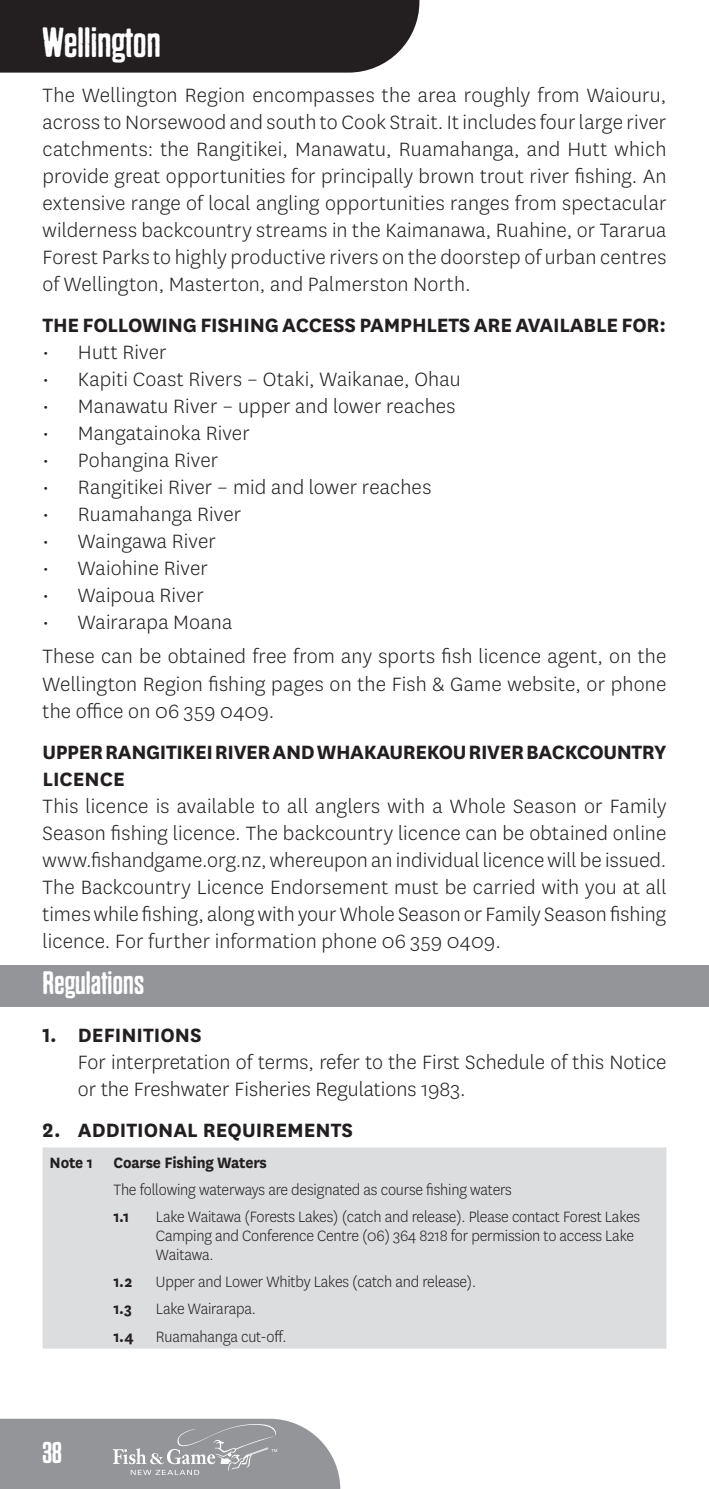
<style>
.page{position:relative;width:709px;height:1489px;background:#fff}
.page>*{position:absolute;margin:0;border:0;box-sizing:border-box;transform-origin:0 0}
.Headers{font:42.5px "Dharma Gothic P";color:#fff}
.Headers-2{font:32.5px "Dharma Gothic P";color:#fff}
.t1{font:30px "Dharma Gothic P";color:#fff}
.Body_1{font:300 22.5px/27px "National";letter-spacing:.005em;color:#231f20;text-align:justify}
.Clause_sub_heading{font:700 22.5px/27px "National";letter-spacing:-.01em;color:#231f20}
.Clauses{font:300 22.5px/27px "National";color:#231f20}
.Table_Text{font:300 17.5px/18.8px "National";letter-spacing:-.01em;color:#231f20;scale:.95 1}
.Table_Text-2{font:700 17.5px "National";letter-spacing:-.01em;color:#231f20;scale:.95 1}
.Table_Text_Bold{font:700 17.5px "National";color:#231f20;scale:.95 1}
</style>
<div class="page">
<div style="left:0;top:0;width:419px;height:73px;background:#231f20"></div>
<div style="left:0;top:964px;width:709px;height:42px;background:#939598"></div>
<div style="left:43px;top:1147px;width:623px;height:201px;background:#dcdddf"></div>
<svg style="left:0;top:1418px;width:340px;height:70px;background:#9c9ea0"></svg>
<p class="Headers" style="left:43px;top:20px;width:120px">Wellington</p>
<p class="Body_1" style="left:43px;top:81px;width:625px">The Wellington Region encompasses the area roughly from Waiouru, across to Norsewood and south to Cook Strait. It includes four large river catchments: the Rangitikei, Manawatu, Ruamahanga, and Hutt which provide great opportunities for principally brown trout river fishing. An extensive range of local angling opportunities ranges from spectacular wilderness backcountry streams in the Kaimanawa, Ruahine, or Tararua Forest Parks to highly productive rivers on the doorstep of urban centres of Wellington, Masterton, and Palmerston North.</p>
<p class="Clause_sub_heading" style="left:43px;top:310px;width:625px">THE FOLLOWING FISHING ACCESS PAMPHLETS ARE AVAILABLE FOR:</p>
<p class="Body_1" style="left:43px;top:338px;width:126px">• Hutt River</p>
<p class="Body_1" style="left:43px;top:365px;width:420px">• Kapiti Coast Rivers – Otaki, Waikanae, Ohau</p>
<p class="Body_1" style="left:43px;top:392px;width:414px">• Manawatu River – upper and lower reaches</p>
<p class="Body_1" style="left:43px;top:419px;width:209px">• Mangatainoka River</p>
<p class="Body_1" style="left:43px;top:446px;width:177px">• Pohangina River</p>
<p class="Body_1" style="left:43px;top:473px;width:390px">• Rangitikei River – mid and lower reaches</p>
<p class="Body_1" style="left:43px;top:500px;width:200px">• Ruamahanga River</p>
<p class="Body_1" style="left:43px;top:527px;width:175px">• Waingawa River</p>
<p class="Body_1" style="left:43px;top:554px;width:167px">• Waiohine River</p>
<p class="Body_1" style="left:43px;top:581px;width:163px">• Waipoua River</p>
<p class="Body_1" style="left:43px;top:608px;width:191px">• Wairarapa Moana</p>
<p class="Body_1" style="left:43px;top:642px;width:625px">These can be obtained free from any sports fish licence agent, on the Wellington Region fishing pages on the Fish &amp; Game website, or phone the office on 06 359 0409.</p>
<p class="Clause_sub_heading" style="left:43px;top:736px;width:625px">UPPER RANGITIKEI RIVER AND WHAKAUREKOU RIVER BACKCOUNTRY<br>LICENCE</p>
<p class="Body_1" style="left:43px;top:791px;width:625px">This licence is available to all anglers with a Whole Season or Family Season fishing licence. The backcountry licence can be obtained online www.fishandgame.org.nz, whereupon an individual licence will be issued.<br>The Backcountry Licence Endorsement must be carried with you at all times while fishing, along with your Whole Season or Family Season fishing licence. For further information phone 06 359 0409.</p>
<p class="Headers-2" style="left:43px;top:965px;width:103px">Regulations</p>
<p class="Clause_sub_heading" style="left:43px;top:1020px;width:161px">1. DEFINITIONS</p>
<p class="Clauses" style="left:78px;top:1048px;width:590px">For interpretation of terms, refer to the First Schedule of this Notice or the Freshwater Fisheries Regulations 1983.</p>
<p class="Clause_sub_heading" style="left:43px;top:1115px;width:312px">2. ADDITIONAL REQUIREMENTS</p>
<p class="Table_Text_Bold" style="left:50px;top:1149px;width:47px">Note 1</p>
<p class="Table_Text-2" style="left:113px;top:1149px;width:163px">Coarse Fishing Waters</p>
<p class="Table_Text" style="left:113px;top:1179px;width:421px">The following waterways are designated as course fishing waters</p>
<p class="Table_Text_Bold" style="left:113px;top:1204px;width:18px">1.1</p>
<p class="Table_Text" style="left:156px;top:1206px;width:511px">Lake Waitawa (Forests Lakes) (catch and release). Please contact Forest Lakes<br>Camping and Conference Centre (06) 364 8218 for permission to access Lake<br>Waitawa.</p>
<p class="Table_Text_Bold" style="left:113px;top:1269px;width:21px">1.2</p>
<p class="Table_Text" style="left:156px;top:1271px;width:338px">Upper and Lower Whitby Lakes (catch and release).</p>
<p class="Table_Text_Bold" style="left:113px;top:1296px;width:21px">1.3</p>
<p class="Table_Text" style="left:156px;top:1298px;width:107px">Lake Wairarapa.</p>
<p class="Table_Text_Bold" style="left:113px;top:1323px;width:23px">1.4</p>
<p class="Table_Text" style="left:156px;top:1326px;width:139px">Ruamahanga cut-off.</p>
<h3 class="t1" style="left:43px;top:1437px;width:21px">38</h3>
</div>
